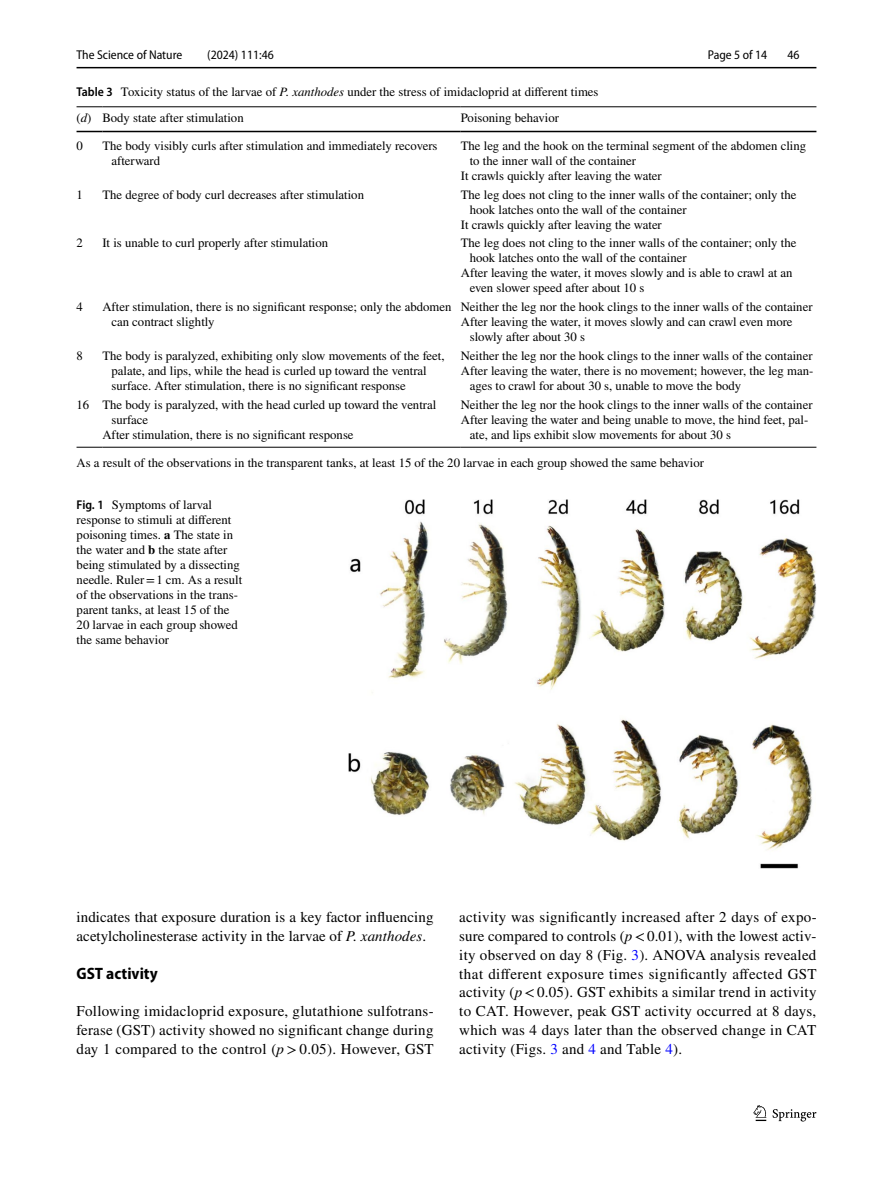
<style>
.page{position:relative;width:893px;height:1187px;background:#fff}
.page>*{position:absolute;margin:0;border:0;box-sizing:border-box;transform-origin:0 0}
.t1{font:700 semi-condensed 16.5px "Myriad Pro";color:#000}
.t2{font:15px/18.8px "STIX";letter-spacing:.005em;color:#000;text-align:justify}
.t3{font:12.75px/15px "STIX";color:#000}
.t4{font:semi-condensed 12.75px "Myriad Pro";color:#000}
.s1{font-family:"Myriad Pro";font-weight:600;font-stretch:semi-condensed}
.s2{font-style:italic}
.s3{font-weight:700}
.s4{color:#00f}
</style>
<div class="page">
<hr style="left:77px;top:67px;width:739px;height:1px;background:#000">
<svg style="left:753px;top:1105px;width:13px;height:15px"></svg>
<svg style="left:773px;top:1109px;width:43px;height:12px"></svg>
<svg style="left:77px;top:106px;width:25px;height:1px"></svg>
<svg style="left:77px;top:131px;width:25px;height:1px"></svg>
<hr style="left:102px;top:106px;width:359px;height:1px;background:#000">
<hr style="left:102px;top:131px;width:359px;height:1px;background:#000">
<hr style="left:461px;top:106px;width:355px;height:1px;background:#000">
<hr style="left:461px;top:131px;width:355px;height:1px;background:#000">
<svg style="left:77px;top:447px;width:25px;height:1px"></svg>
<hr style="left:102px;top:447px;width:359px;height:1px;background:#000">
<hr style="left:461px;top:447px;width:355px;height:1px;background:#000">
<img style="left:349px;top:499px;width:467px;height:369px">
<p class="t4" style="left:77px;top:48px;width:107px">The Science of Nature</p>
<p class="t4" style="left:207px;top:48px;width:68px">(2024) 111:46</p>
<p class="t4" style="left:708px;top:48px;width:61px">Page 5 of 14</p>
<p class="t4" style="left:787px;top:48px;width:14px">46</p>
<p class="t3" style="left:77px;top:85px;width:524px"><span class="s1">Table 3</span> Toxicity status of the larvae of <span class="s2">P. xanthodes</span> under the stress of imidacloprid at different times</p>
<p class="t3" style="left:77px;top:111px;width:169px">(<span class="s2">d</span>) Body state after stimulation</p>
<p class="t3" style="left:461px;top:111px;width:100px">Poisoning behavior</p>
<p class="t3" style="left:77px;top:139px;width:8px">0</p>
<p class="t3" style="left:111px;top:139px;width:328px;text-indent:-9px">The body visibly curls after stimulation and immediately recovers afterward</p>
<p class="t3" style="left:461px;top:139px;width:347px">The leg and the hook on the terminal segment of the abdomen cling</p>
<p class="t3" style="left:470px;top:154px;width:168px">to the inner wall of the container</p>
<p class="t3" style="left:461px;top:169px;width:203px">It crawls quickly after leaving the water</p>
<p class="t3" style="left:77px;top:188px;width:8px">1</p>
<p class="t3" style="left:102px;top:188px;width:263px">The degree of body curl decreases after stimulation</p>
<p class="t3" style="left:461px;top:188px;width:337px">The leg does not cling to the inner walls of the container; only the</p>
<p class="t3" style="left:470px;top:203px;width:218px">hook latches onto the wall of the container</p>
<p class="t3" style="left:461px;top:218px;width:203px">It crawls quickly after leaving the water</p>
<p class="t3" style="left:77px;top:236px;width:8px">2</p>
<p class="t3" style="left:102px;top:236px;width:227px">It is unable to curl properly after stimulation</p>
<p class="t3" style="left:461px;top:236px;width:337px">The leg does not cling to the inner walls of the container; only the</p>
<p class="t3" style="left:470px;top:251px;width:218px">hook latches onto the wall of the container</p>
<p class="t3" style="left:461px;top:266px;width:333px">After leaving the water, it moves slowly and is able to crawl at an</p>
<p class="t3" style="left:470px;top:281px;width:176px">even slower speed after about 10 s</p>
<p class="t3" style="left:77px;top:300px;width:8px">4</p>
<p class="t3" style="left:111px;top:300px;width:342px;text-indent:-9px">After stimulation, there is no significant response; only the abdomen can contract slightly</p>
<p class="t3" style="left:461px;top:300px;width:353px">Neither the leg nor the hook clings to the inner walls of the container</p>
<p class="t3" style="left:461px;top:315px;width:333px">After leaving the water, it moves slowly and can crawl even more</p>
<p class="t3" style="left:470px;top:330px;width:117px">slowly after about 30 s</p>
<p class="t3" style="left:77px;top:349px;width:8px">8</p>
<p class="t3" style="left:111px;top:349px;width:335px;text-indent:-9px">The body is paralyzed, exhibiting only slow movements of the feet, palate, and lips, while the head is curled up toward the ventral surface. After stimulation, there is no significant response</p>
<p class="t3" style="left:461px;top:349px;width:353px">Neither the leg nor the hook clings to the inner walls of the container</p>
<p class="t3" style="left:461px;top:364px;width:354px">After leaving the water, there is no movement; however, the leg man-</p>
<p class="t3" style="left:470px;top:379px;width:273px">ages to crawl for about 30 s, unable to move the body</p>
<p class="t3" style="left:77px;top:397px;width:361px">16 The body is paralyzed, with the head curled up toward the ventral</p>
<p class="t3" style="left:111px;top:412px;width:38px">surface</p>
<p class="t3" style="left:102px;top:427px;width:253px">After stimulation, there is no significant response</p>
<p class="t3" style="left:461px;top:397px;width:353px">Neither the leg nor the hook clings to the inner walls of the container</p>
<p class="t3" style="left:461px;top:412px;width:349px">After leaving the water and being unable to move, the hind feet, pal-</p>
<p class="t3" style="left:470px;top:427px;width:263px">ate, and lips exhibit slow movements for about 30 s</p>
<p class="t3" style="left:77px;top:456px;width:629px">As a result of the observations in the transparent tanks, at least 15 of the 20 larvae in each group showed the same behavior</p>
<p class="t3" style="left:77px;top:498px;width:167px"><span class="s1">Fig. 1</span> Symptoms of larval response to stimuli at different poisoning times. <span class="s3">a</span> The state in the water and <span class="s3">b</span> the state after being stimulated by a dissecting needle. Ruler=1 cm. As a result of the observations in the trans&shy;parent tanks, at least 15 of the<br>20 larvae in each group showed the same behavior</p>
<p class="t2" style="left:77px;top:908px;width:358px">indicates that exposure duration is a key factor influencing acetylcholinesterase activity in the larvae of <span class="s2">P. xanthodes</span>.</p>
<p class="t1" style="left:77px;top:963px;width:83px">GST activity</p>
<p class="t2" style="left:77px;top:1002px;width:359px">Following imidacloprid exposure, glutathione sulfotrans&shy;ferase (GST) activity showed no significant change during day 1 compared to the control (<span class="s2">p</span>&gt;0.05). However, GST</p>
<p class="t2" style="left:459px;top:908px;width:359px">activity was significantly increased after 2 days of expo&shy;sure compared to controls (<span class="s2">p</span>&lt;0.01), with the lowest activ&shy;ity observed on day 8 (Fig. <span class="s4">3</span>). ANOVA analysis revealed that different exposure times significantly affected GST activity (<span class="s2">p</span>&lt;0.05). GST exhibits a similar trend in activity to CAT. However, peak GST activity occurred at 8 days, which was 4 days later than the observed change in CAT activity (Figs. <span class="s4">3</span> and <span class="s4">4</span> and Table <span class="s4">4</span>).</p>
</div>
